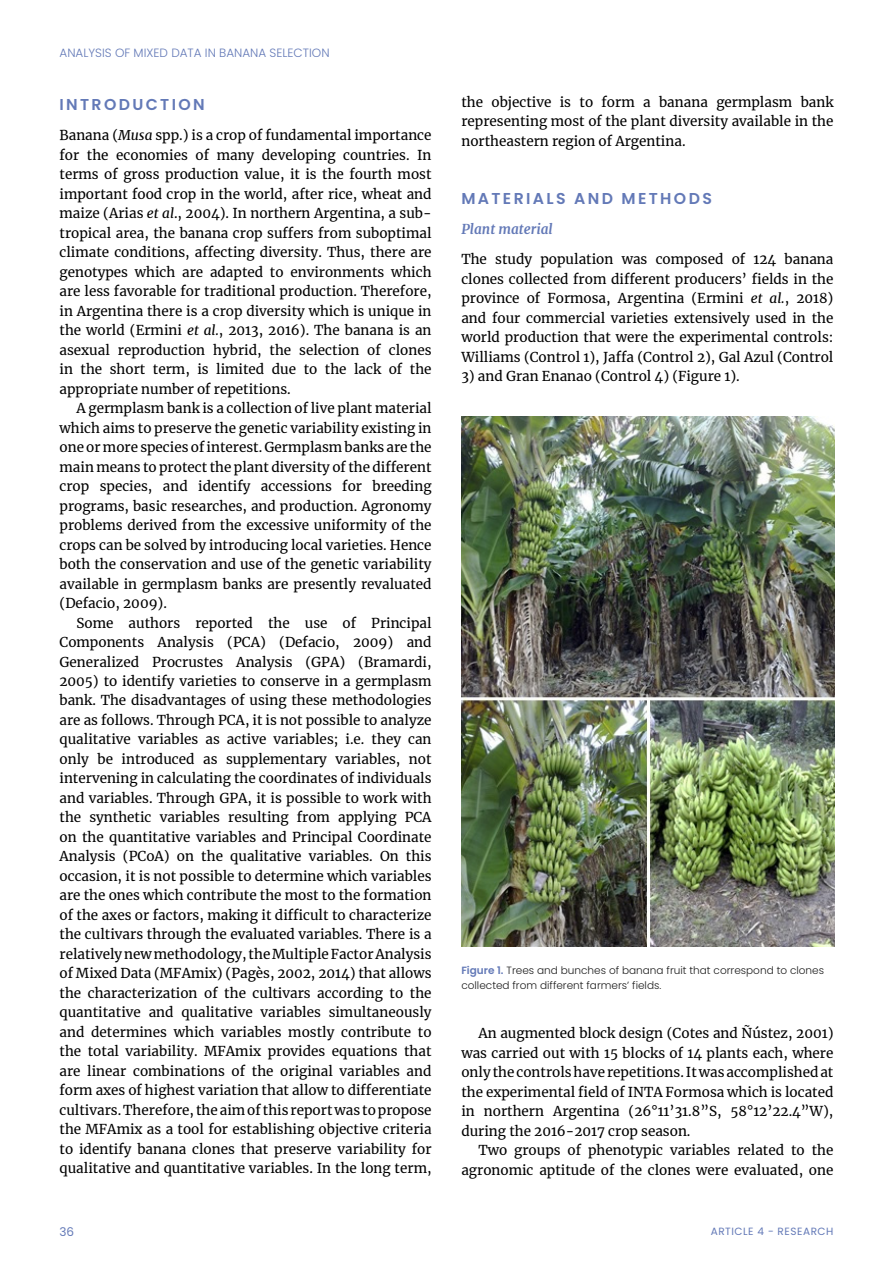
<style>
.page{position:relative;width:893px;height:1263px;background:#fff}
.page>*{position:absolute;margin:0;border:0;box-sizing:border-box;transform-origin:0 0}
.t1{font:600 15.75px "Poppins";letter-spacing:.15em;color:#6379b7}
.t2{font:13.5px/19.5px "Merriweather";color:#000;text-align:justify}
.t3{font:italic 700 13.5px "Merriweather";color:#6379b7}
.t4{font:300 12px "Poppins";color:#6379b7}
.t5{font:12px "Poppins";color:#6379b7}
.t6{font:300 10.5px/15px "Poppins";color:#1f1f1f}
.t7{font:10.5px "Poppins";letter-spacing:.05em;color:#6379b7}
.s1{font-style:italic}
.s2{font-weight:600;color:#6379b7}
</style>
<div class="page">
<img style="left:462px;top:416px;width:372px;height:530px">
<p class="t4" style="left:60px;top:46px;width:272px">ANALYSIS OF MIXED DATA IN BANANA SELECTION</p>
<p class="t1" style="left:60px;top:95px;width:147px">INTRODUCTION</p>
<p class="t2" style="left:60px;top:125px;width:374px">Banana (<span class="s1">Musa</span> spp.) is a crop of fundamental importance for the economies of many developing countries. In terms of gross production value, it is the fourth most important food crop in the world, after rice, wheat and maize (Arias <span class="s1">et al</span>., 2004). In northern Argentina, a sub&shy;tropical area, the banana crop suffers from suboptimal climate conditions, affecting diversity. Thus, there are genotypes which are adapted to environments which are less favorable for traditional production. Therefore, in Argentina there is a crop diversity which is unique in the world (Ermini <span class="s1">et al.</span>, 2013, 2016). The banana is an asexual reproduction hybrid, the selection of clones in the short term, is limited due to the lack of the appropriate number of repetitions.</p>
<p class="t2" style="left:60px;top:398px;width:374px;text-indent:17px">A germplasm bank is a collection of live plant material which aims to preserve the genetic variability existing in one or more species of interest. Germplasm banks are the main means to protect the plant diversity of the different crop species, and identify accessions for breeding programs, basic researches, and production. Agronomy problems derived from the excessive uniformity of the crops can be solved by introducing local varieties. Hence both the conservation and use of the genetic variability available in germplasm banks are presently revaluated (Defacio, 2009).</p>
<p class="t2" style="left:60px;top:612px;width:374px;text-indent:17px">Some authors reported the use of Principal Components Analysis (PCA) (Defacio, 2009) and Generalized Procrustes Analysis (GPA) (Bramardi, 2005) to identify varieties to conserve in a germplasm bank. The disadvantages of using these methodologies are as follows. Through PCA, it is not possible to analyze qualitative variables as active variables; i.e. they can only be introduced as supplementary variables, not intervening in calculating the coordinates of individuals and variables. Through GPA, it is possible to work with the synthetic variables resulting from applying PCA on the quantitative variables and Principal Coordinate Analysis (PCoA) on the qualitative variables. On this occasion, it is not possible to determine which variables are the ones which contribute the most to the formation of the axes or factors, making it difficult to characterize the cultivars through the evaluated variables. There is a relatively new methodology, the Multiple Factor Analysis of Mixed Data (MFAmix) (Pagès, 2002, 2014) that allows the characterization of the cultivars according to the quantitative and qualitative variables simultaneously and determines which variables mostly contribute to the total variability. MFAmix provides equations that are linear combinations of the original variables and form axes of highest variation that allow to differentiate cultivars. Therefore, the aim of this report was to propose the MFAmix as a tool for establishing objective criteria to identify banana clones that preserve variability for qualitative and quantitative variables. In the long term,</p>
<p class="t2" style="left:461px;top:91px;width:374px">the objective is to form a banana germplasm bank representing most of the plant diversity available in the northeastern region of Argentina.</p>
<p class="t1" style="left:461px;top:190px;width:252px">MATERIALS AND METHODS</p>
<p class="t3" style="left:461px;top:221px;width:93px">Plant material</p>
<p class="t2" style="left:461px;top:249px;width:374px">The study population was composed of 124 banana clones collected from different producers’ fields in the province of Formosa, Argentina (Ermini <span class="s1">et al.</span>, 2018) and four commercial varieties extensively used in the world production that were the experimental controls:<br>Williams (Control 1), Jaffa (Control 2), Gal Azul (Control</p>
<p class="t2" style="left:461px;top:366px;width:280px">3) and Gran Enanao (Control 4) (Figure 1).</p>
<p class="t6" style="left:461px;top:963px;width:364px"><span class="s2">Figure 1.</span> Trees and bunches of banana fruit that correspond to clones collected from different farmers’ fields.</p>
<p class="t2" style="left:461px;top:1023px;width:374px;text-indent:17px">An augmented block design (Cotes and Ñústez, 2001) was carried out with 15 blocks of 14 plants each, where only the controls have repetitions. It was accomplished at the experimental field of INTA Formosa which is located in northern Argentina (26°11’31.8”S, 58°12’22.4”W), during the 2016-2017 crop season.</p>
<p class="t2" style="left:461px;top:1140px;width:374px;text-align:right">Two groups of phenotypic variables related to the agronomic aptitude of the clones were evaluated, one</p>
<p class="t5" style="left:60px;top:1225px;width:16px">36</p>
<p class="t7" style="left:711px;top:1225px;width:124px">ARTICLE 4 - RESEARCH</p>
</div>
